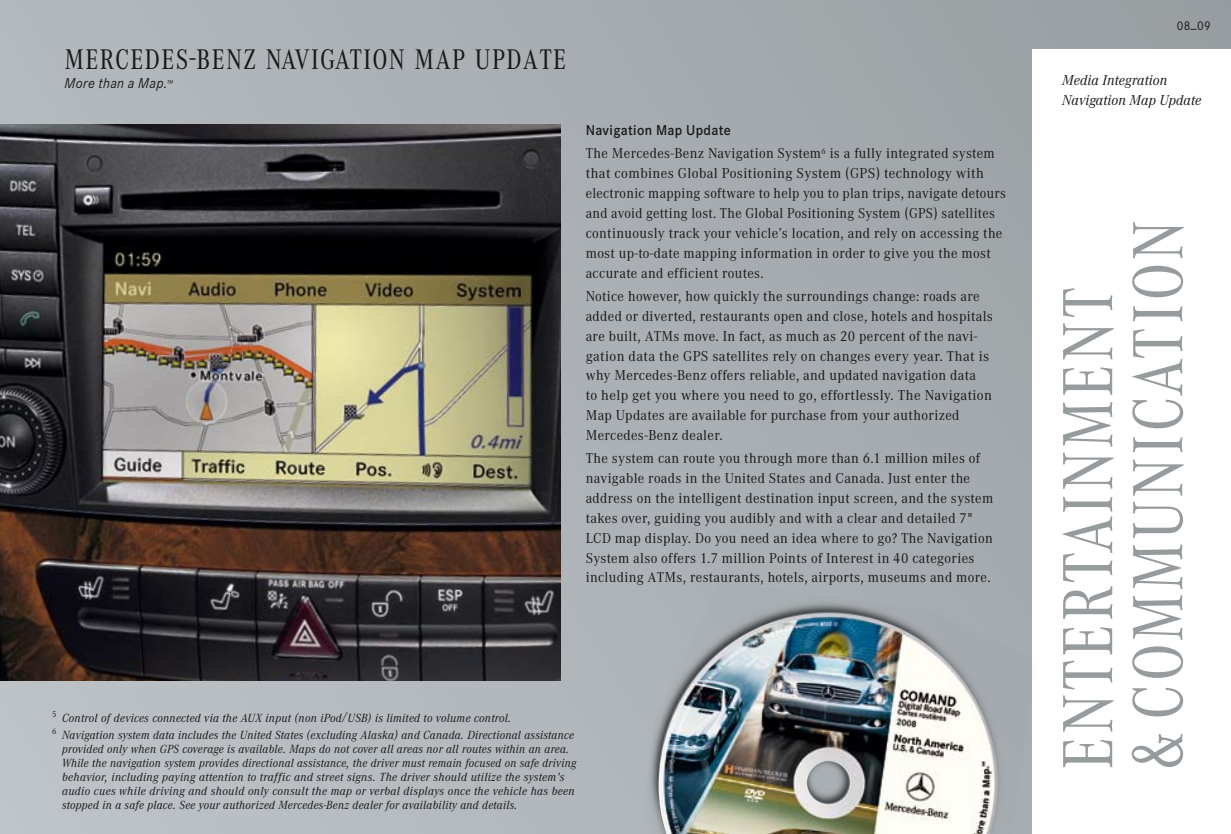
<style>
.page{position:relative;width:1231px;height:834px;background:#fff}
.page>*{position:absolute;margin:0;border:0;box-sizing:border-box;transform-origin:0 0}
.t1{font:73.5px/70px "Corporate A Con";letter-spacing:.035em;color:#969b9e}
.t2{font:29.4px "Corporate A Con";letter-spacing:.045em;color:#1a171b}
.t3{font:14.88px/19.8px "Corporate A";letter-spacing:.025em;color:#1a171b;scale:.95 1}
.t4{font:italic 14.88px/19.8px "Corporate A";letter-spacing:.01em;color:#1a171b}
.t5{font:600 14.88px "Corporate S";letter-spacing:.025em;color:#1a171b;scale:.95 1}
.t6{font:italic 14.88px "Corporate S";letter-spacing:.025em;color:#1a171b;scale:.95 1}
.t7{font:13.12px "Corporate S";color:#1a171b;scale:.95 1}
.t8{font:italic 12.25px/14px "Corporate A";letter-spacing:.025em;color:#1a171b;scale:.94 1}
.t9{font:italic 12.25px/17.5px "Corporate A";letter-spacing:.025em;color:#1a171b;scale:.95 1}
.s1{font-size:33.6px}
.s2{font-size:77px}
</style>
<div class="page">
<div style="left:0;top:0;width:1230px;height:833px;background:linear-gradient(to right,#babfc3,#9a9fa2)"></div>
<img style="left:0;top:124px;width:561px;height:556px">
<div style="left:1032px;top:50px;width:198px;height:783px;background:#fff"></div>
<img style="left:638px;top:575px;width:394px;height:258px">
<img style="left:658px;top:613px;width:339px;height:220px">
<h2 class="t2" style="left:64px;top:44px;width:503px">MERCEDES<span class="s1">-</span>BENZ NAVIGATION MAP UPDATE</h2>
<p class="t6" style="left:64px;top:75px;width:115px">More than a Map.<sup>™</sup></p>
<p class="t5" style="left:585px;top:122px;width:154px">Navigation Map Update</p>
<p class="t3" style="left:585px;top:144px;width:444px">The Mercedes-Benz Navigation System<sup>6</sup> is a fully integrated system that combines Global Positioning System (GPS) technology with electronic mapping software to help you to plan trips, navigate detours and avoid getting lost. The Global Positioning System (GPS) satellites continuously track your vehicle’s location, and rely on accessing the most up-to-date mapping information in order to give you the most accurate and efficient routes.</p>
<p class="t3" style="left:585px;top:286px;width:430px">Notice however, how quickly the surroundings change: roads are added or diverted, restaurants open and close, hotels and hospitals are built, ATMs move. In fact, as much as 20 percent of the navi&shy;gation data the GPS satellites rely on changes every year. That is why Mercedes-Benz offers reliable, and updated navigation data<br>to help get you where you need to go, effortlessly. The Navigation Map Updates are available for purchase from your authorized Mercedes-Benz dealer.</p>
<p class="t3" style="left:585px;top:449px;width:430px">The system can route you through more than 6.1 million miles of navigable roads in the United States and Canada. Just enter the address on the intelligent destination input screen, and the system takes over, guiding you audibly and with a clear and detailed 7" LCD map display. Do you need an idea where to go? The Navigation System also offers 1.7 million Points of Interest in 40 categories including ATMs, restaurants, hotels, airports, museums and more.</p>
<p class="t9" style="left:52px;top:708px;width:551px"><sup>5</sup> Control of devices connected via the AUX input (non iPod/USB) is limited to volume control.<br><sup>6</sup> Navigation system data includes the United States (excluding Alaska) and Canada. Directional assistance</p>
<p class="t8" style="left:62px;top:742px;width:548px">provided only when GPS coverage is available. Maps do not cover all areas nor all routes within an area.<br>While the navigation system provides directional assistance, the driver must remain focused on safe driving behavior, including paying attention to traffic and street signs. The driver should utilize the system’s audio cues while driving and should only consult the map or verbal displays once the vehicle has been stopped in a safe place. See your authorized Mercedes-Benz dealer for availability and details.</p>
<p class="t7" style="left:1176px;top:18px;width:37px">08_09</p>
<p class="t4" style="left:1062px;top:71px;width:140px">Media Integration<br>Navigation Map Update</p>
<h1 class="t1" style="left:1053px;top:769px;width:550px;rotate:-90deg">ENTERTAINMENT<br><span class="s2">&amp;</span> COMMUNICATION</h1>
</div>
